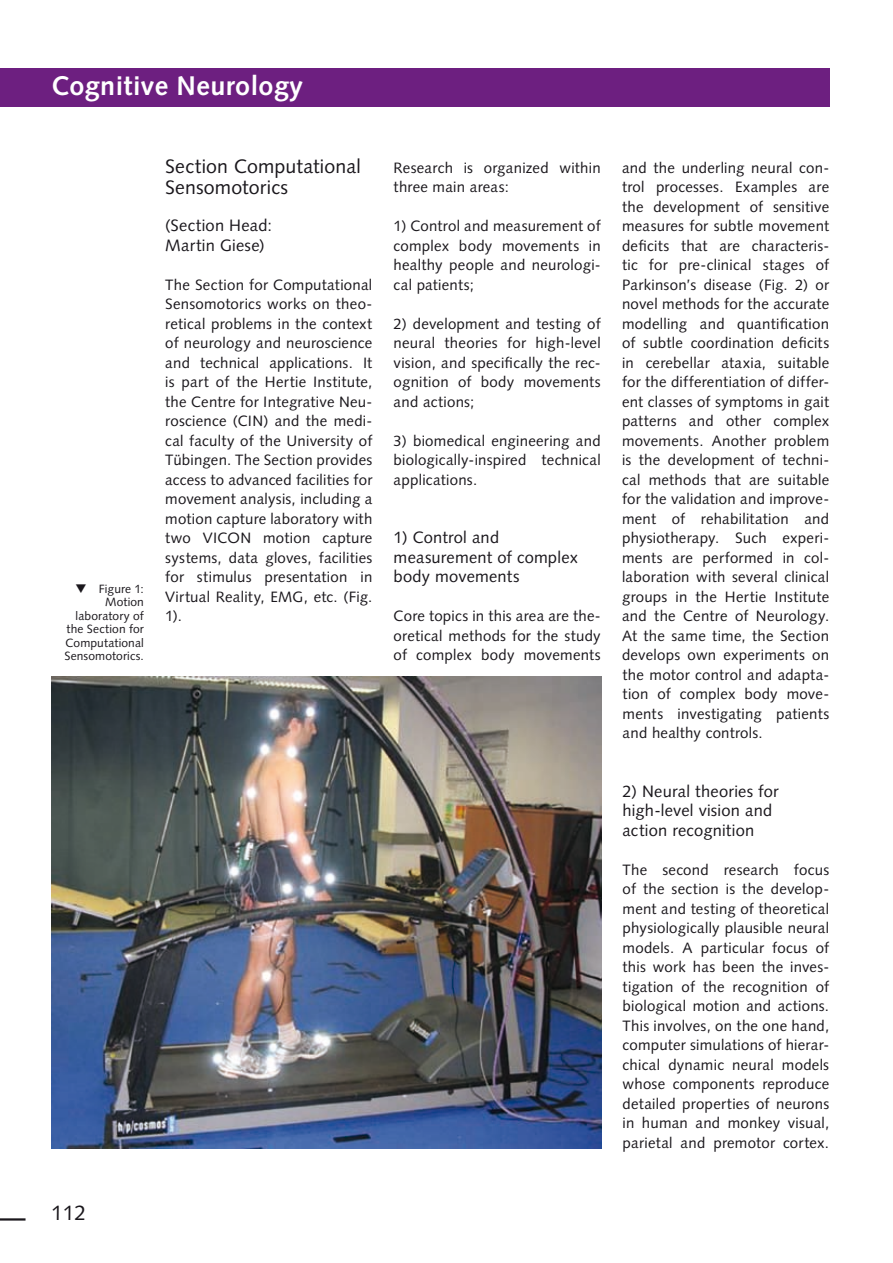
<style>
.page{position:relative;width:893px;height:1263px;background:#fff}
.page>*{position:absolute;margin:0;border:0;box-sizing:border-box;transform-origin:0 0}
.t1{font:700 27px "Syntax LT Std";letter-spacing:.015em;color:#fff}
.t2{font:21px "Syntax LT Std";color:#1a171c}
.t3{font:19.5px/21px "Syntax LT Std";letter-spacing:.01em;color:#1a171c}
.t4{font:16.5px/19.5px "Syntax LT Std";letter-spacing:.015em;color:#1a171c}
.t5{font:15px/19.5px "Syntax LT Std";letter-spacing:.015em;color:#1a171c;text-align:justify}
.t6{font:12px/13.5px "Syntax LT Std";letter-spacing:.01em;color:#1a171c;text-align:right}
</style>
<div class="page">
<hr style="left:0;top:1218px;width:26px;height:2px;background:#1a171c">
<div style="left:0;top:68px;width:829px;height:38px;background:#6d1f80"></div>
<img style="left:51px;top:676px;width:550px;height:472px">
<h1 class="t1" style="left:51px;top:70px;width:253px">Cognitive Neurology</h1>
<p class="t6" style="left:65px;top:582px;width:81px">❑ Figure 1:<br>Motion laboratory of the Section for<br>Computational<br>Sensomotorics.</p>
<h3 class="t3" style="left:165px;top:155px;width:197px">Section Computational<br>Sensomotorics</h3>
<p class="t4" style="left:165px;top:216px;width:108px">(Section Head:<br>Martin Giese)</p>
<p class="t5" style="left:165px;top:275px;width:209px">The Section for Computational Sensomotorics works on theo&shy;retical problems in the context of neurology and neuroscience and technical applications. It is part of the Hertie Institute, the Centre for Integrative Neu&shy;roscience (CIN) and the medi&shy;cal faculty of the University of Tübingen. The Section provides access to advanced facilities for movement analysis, including a motion capture laboratory with two VICON motion capture systems, data gloves, facilities for stimulus presentation in Virtual Reality, EMG, etc. (Fig.<br>1).</p>
<p class="t5" style="left:394px;top:158px;width:209px">Research is organized within three main areas:</p>
<p class="t5" style="left:394px;top:216px;width:209px">1) Control and measurement of complex body movements in healthy people and neurologi&shy;cal patients;</p>
<p class="t5" style="left:394px;top:314px;width:209px">2) development and testing of neural theories for high-level vision, and specifically the rec&shy;ognition of body movements and actions;</p>
<p class="t5" style="left:394px;top:431px;width:209px">3) biomedical engineering and biologically-inspired technical applications.</p>
<p class="t4" style="left:394px;top:528px;width:186px">1) Control and measurement of complex body movements</p>
<p class="t5" style="left:394px;top:606px;width:209px">Core topics in this area are the&shy;oretical methods for the study of complex body movements</p>
<p class="t5" style="left:622px;top:158px;width:209px">and the underling neural con&shy;trol processes. Examples are the development of sensitive measures for subtle movement deficits that are characteris&shy;tic for pre-clinical stages of Parkinson’s disease (Fig. 2) or novel methods for the accurate modelling and quantification of subtle coordination deficits in cerebellar ataxia, suitable for the differentiation of differ&shy;ent classes of symptoms in gait patterns and other complex movements. Another problem is the development of techni&shy;cal methods that are suitable for the validation and improve&shy;ment of rehabilitation and physiotherapy. Such experi&shy;ments are performed in col&shy;laboration with several clinical groups in the Hertie Institute and the Centre of Neurology.<br>At the same time, the Section develops own experiments on the motor control and adapta&shy;tion of complex body move&shy;ments investigating patients and healthy controls.</p>
<p class="t4" style="left:623px;top:781px;width:158px">2) Neural theories for high-level vision and action recognition</p>
<p class="t5" style="left:623px;top:860px;width:208px">The second research focus of the section is the develop&shy;ment and testing of theoretical physiologically plausible neural models. A particular focus of this work has been the inves&shy;tigation of the recognition of biological motion and actions.<br>This involves, on the one hand, computer simulations of hierar&shy;chical dynamic neural models whose components reproduce detailed properties of neurons in human and monkey visual, parietal and premotor cortex.</p>
<h2 class="t2" style="left:51px;top:1201px;width:37px">112</h2>
</div>
